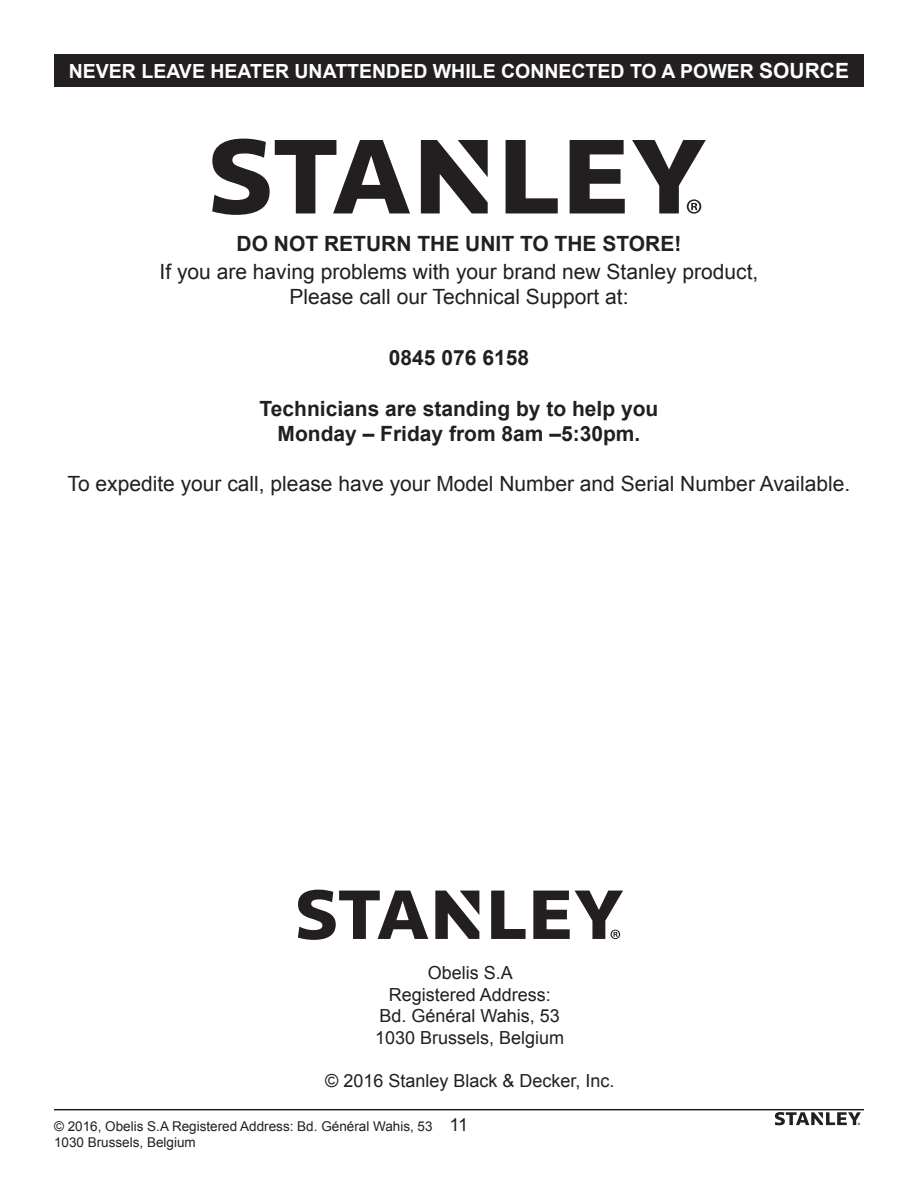
<style>
.page{position:relative;width:918px;height:1188px;background:#fff}
.page>*{position:absolute;margin:0;border:0;box-sizing:border-box;transform-origin:0 0}
.t1{font:21px "Arial";color:#231f20}
.t2{font:700 21px "Arial";color:#231f20}
.t3{font:700 19.5px "Arial";color:#fff}
.Body_Header{font:18px "Arial";color:#231f20}
.t4{font:13.5px/16.2px "Arial";color:#231f20}
.s1{font-size:21px}
</style>
<div class="page">
<hr style="left:54px;top:1109px;width:810px;height:1px;background:#231f20">
<svg style="left:775px;top:1112px;width:86px;height:13px"></svg>
<div style="left:54px;top:54px;width:810px;height:32px;background:#231f20"></div>
<svg style="left:632px;top:140px;width:74px;height:74px"></svg>
<svg style="left:421px;top:140px;width:67px;height:73px"></svg>
<svg style="left:570px;top:140px;width:55px;height:73px"></svg>
<svg style="left:506px;top:140px;width:52px;height:73px"></svg>
<svg style="left:212px;top:139px;width:198px;height:76px"></svg>
<svg style="left:435px;top:891px;width:44px;height:48px"></svg>
<svg style="left:533px;top:891px;width:90px;height:48px"></svg>
<svg style="left:491px;top:891px;width:35px;height:48px"></svg>
<svg style="left:298px;top:890px;width:130px;height:50px"></svg>
<p class="t3" style="left:69px;top:58px;width:782px">NEVER LEAVE HEATER UNATTENDED WHILE CONNECTED TO A POWER <span class="s1">SOURCE</span></p>
<p class="t2" style="left:237px;top:230px;width:446px">DO NOT RETURN THE UNIT TO THE STORE!</p>
<p class="t1" style="left:160px;top:258px;width:600px">If you are having problems with your brand new Stanley product,</p>
<p class="t1" style="left:289px;top:283px;width:341px">Please call our Technical Support at:</p>
<p class="t2" style="left:389px;top:344px;width:142px">0845 076 6158</p>
<p class="t2" style="left:260px;top:394px;width:400px">Technicians are standing by to help you</p>
<p class="t2" style="left:278px;top:420px;width:364px">Monday – Friday from 8am –5:30pm.</p>
<p class="t1" style="left:68px;top:470px;width:784px">To expedite your call, please have your Model Number and Serial Number Available.</p>
<p class="Body_Header" style="left:428px;top:961px;width:87px">Obelis S.A</p>
<p class="Body_Header" style="left:389px;top:983px;width:164px">Registered Address:</p>
<p class="Body_Header" style="left:380px;top:1004px;width:182px">Bd. Général Wahis, 53</p>
<p class="Body_Header" style="left:375px;top:1026px;width:191px">1030 Brussels, Belgium</p>
<p class="Body_Header" style="left:325px;top:1069px;width:291px">© 2016 Stanley Black &amp; Decker, Inc.</p>
<p class="t4" style="left:54px;top:1118px;width:380px">© 2016, Obelis S.A Registered Address: Bd. Général Wahis, 53<br>1030 Brussels, Belgium</p>
<p class="Body_Header" style="left:450px;top:1113px;width:20px">11</p>
</div>
